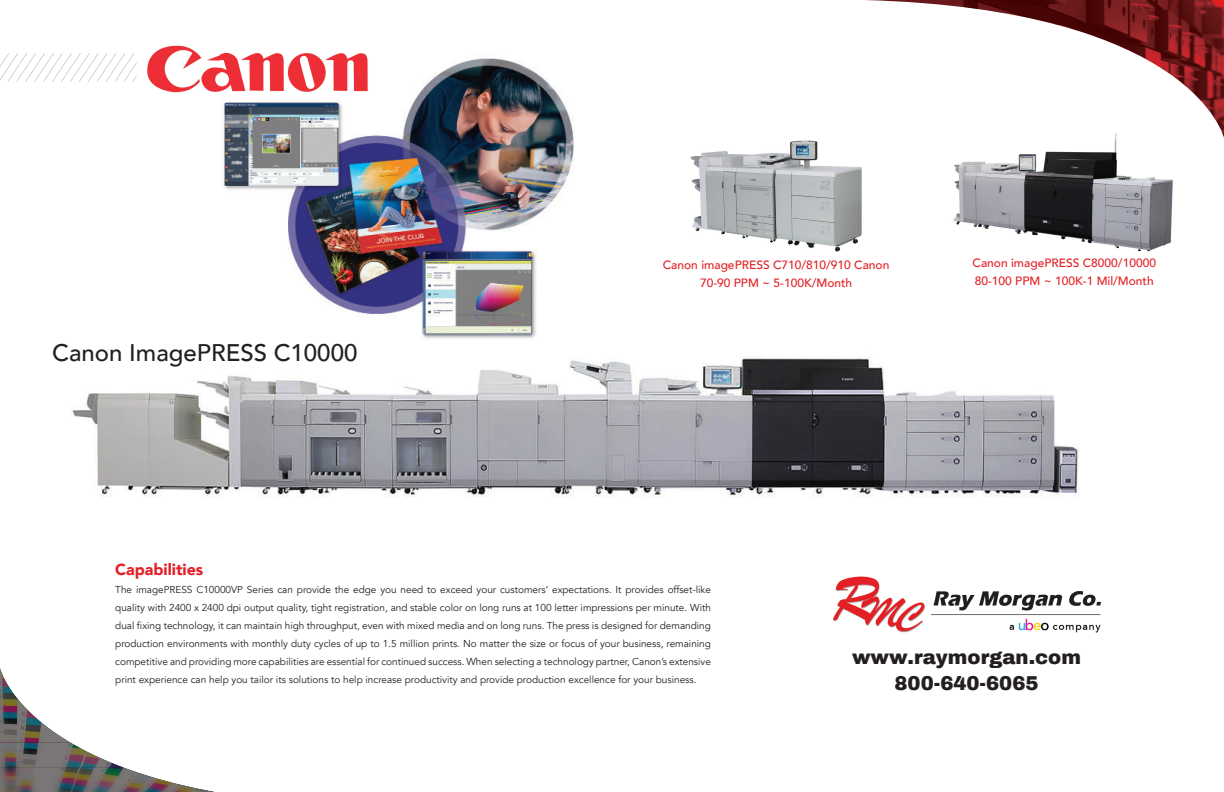
<style>
.page{position:relative;width:1224px;height:792px;background:#fff}
.page>*{position:absolute;margin:0;border:0;box-sizing:border-box;transform-origin:0 0}
.t1{font:500 24px "Avenir";color:#231f20}
.t2{font:900 19.6px/26.7px "Archivo";color:#231f20;text-align:center}
.t3{font:900 16px "Avenir";color:#e31f25}
.t4{font:500 12px/18px "Avenir";color:#e31f25;text-align:center}
.t5{font:10px/18px "Avenir";color:#231f20;text-align:justify}
</style>
<div class="page">
<img style="left:221px;top:58px;width:353px;height:281px">
<img style="left:953px;top:138px;width:220px;height:114px">
<img style="left:865px;top:0;width:359px;height:138px">
<img style="left:0;top:767px;width:214px;height:25px">
<img style="left:0;top:742px;width:122px;height:25px">
<img style="left:0;top:693px;width:70px;height:50px">
<img style="left:0;top:668px;width:13px;height:25px">
<svg style="left:0;top:53px;width:137px;height:29px"></svg>
<img style="left:147px;top:45px;width:74px;height:48px">
<img style="left:221px;top:52px;width:154px;height:43px">
<img style="left:690px;top:125px;width:180px;height:127px">
<img style="left:72px;top:356px;width:1007px;height:141px">
<img style="left:833px;top:576px;width:269px;height:57px">
<h1 class="t1" style="left:52px;top:332px;width:307px">Canon ImagePRESS C10000</h1>
<p class="t4" style="left:663px;top:255px;width:228px">Canon imagePRESS C710/810/910 Canon<br>70-90 PPM ~ 5-100K/Month</p>
<p class="t4" style="left:973px;top:253px;width:185px;text-align:left">Canon imagePRESS C8000/10000<br>80-100 PPM ~ 100K-1 Mil/Month</p>
<h3 class="t3" style="left:115px;top:556px;width:90px">Capabilities</h3>
<p class="t5" style="left:115px;top:581px;width:597px">The imagePRESS C10000VP Series can provide the edge you need to exceed your customers’ expectations. It provides offset-like quality with 2400 x 2400 dpi output quality, tight registration, and stable color on long runs at 100 letter impressions per minute. With dual fixing technology, it can maintain high throughput, even with mixed media and on long runs. The press is designed for demanding production environments with monthly duty cycles of up to 1.5 million prints. No matter the size or focus of your business, remaining competitive and providing more capabilities are essential for continued success. When selecting a technology partner, Canon’s extensive print experience can help you tailor its solutions to help increase productivity and provide production excellence for your business.</p>
<h2 class="t2" style="left:852px;top:643px;width:231px">www.raymorgan.com<br>800-640-6065</h2>
</div>
